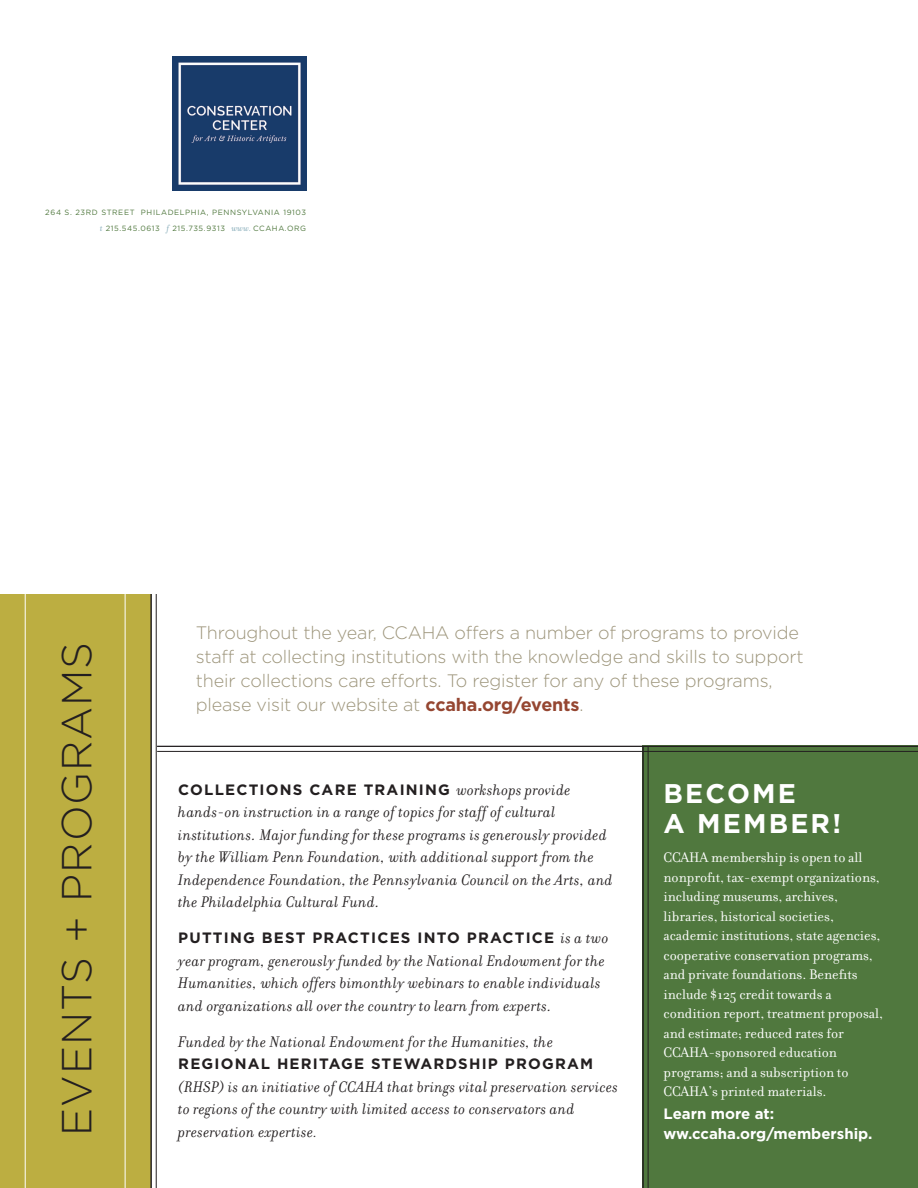
<style>
.page{position:relative;width:918px;height:1188px;background:#fff}
.page>*{position:absolute;margin:0;border:0;box-sizing:border-box;transform-origin:0 0}
.t1{font:300 42px "Gotham";letter-spacing:.02em;color:#231f20}
.new_questions_-_revi{font:700 27px/30px "Gotham";letter-spacing:.08em;color:#fff}
.new_questions_-_para{font:300 18px/24px "Gotham";letter-spacing:-.01em;color:#9d957b}
.t2{font:italic 16.5px/22.5px "Filosofia";letter-spacing:.02em;color:#231f20}
.t3{font:15px/19.5px "Filosofia";color:#fff}
.t4{font:700 15px "Gotham";letter-spacing:.08em;color:#231f20}
.t5{font:700 15px "Gotham";color:#fff}
.t6{font:7.65px/15.9px "Gotham";letter-spacing:.08em;color:#50783e;text-align:right}
.s1{font-family:"Filosofia";font-style:italic;font-size:9.3px;color:#7ca5b3}
.s2{font-weight:700;color:#954631}
.s3{font-family:"Filosofia";font-weight:400;font-style:italic;font-size:16.5px}
.s4{font-size:15px}
</style>
<div class="page">
<div style="left:643px;top:746px;width:275px;height:442px;background:#50783e"></div>
<div style="left:0;top:594px;width:151px;height:594px;background:#bcae41"></div>
<svg style="left:25px;top:594px;width:100px;height:594px"></svg>
<hr style="left:157px;top:746px;width:761px;height:1px;background:#231f20">
<hr style="left:157px;top:751px;width:761px;height:1px;background:#231f20">
<hr style="left:151px;top:594px;width:1px;height:594px;background:#231f20">
<hr style="left:156px;top:594px;width:1px;height:594px;background:#231f20">
<img style="left:172px;top:56px;width:134px;height:134px">
<hr style="left:643px;top:746px;width:1px;height:442px;background:#231f20">
<hr style="left:648px;top:746px;width:1px;height:442px;background:#231f20">
<p class="t6" style="left:45px;top:204px;width:262px">264 S. 23RD STREET PHILADELPHIA, PENNSYLVANIA 19103 <span class="s1">t</span> 215.545.0613 <span class="s1">f</span> 215.735.9313 <span class="s1">www.</span> CCAHA.ORG</p>
<p class="t1" style="left:54px;top:1136px;width:495px;rotate:-90deg">EVENTS + PROGRAMS</p>
<p class="new_questions_-_para" style="left:196px;top:621px;width:609px">Throughout the year, CCAHA offers a number of programs to provide staff at collecting institutions with the knowledge and skills to support their collections care efforts. To register for any of these programs, please visit our website at <span class="s2">ccaha.org/events</span>.</p>
<p class="t4" style="left:178px;top:781px;width:394px">COLLECTIONS CARE TRAINING <span class="s3">workshops provide</span></p>
<p class="t2" style="left:178px;top:801px;width:436px">hands-on instruction in a range of topics for staff of cultural institutions. Major funding for these programs is generously provided by the William Penn Foundation, with additional support from the Independence Foundation, the Pennsylvania Council on the Arts, and the Philadelphia Cultural Fund.</p>
<p class="t4" style="left:178px;top:929px;width:432px">PUTTING BEST PRACTICES INTO PRACTICE <span class="s3">is a two</span></p>
<p class="t2" style="left:178px;top:950px;width:428px">year program, generously funded by the National Endowment for the<br>Humanities, which offers bimonthly webinars to enable individuals and organizations all over the country to learn from experts.</p>
<p class="t2" style="left:178px;top:1031px;width:376px">Funded by the National Endowment for the Humanities, the</p>
<p class="t4" style="left:178px;top:1055px;width:416px">REGIONAL HERITAGE STEWARDSHIP PROGRAM</p>
<p class="t2" style="left:178px;top:1076px;width:441px">(RHSP) is an initiative of CCAHA that brings vital preservation services to regions of the country with limited access to conservators and preservation expertise<span class="s4">.</span></p>
<p class="new_questions_-_revi" style="left:664px;top:778px;width:179px">BECOME<br>A MEMBER!</p>
<p class="t3" style="left:664px;top:848px;width:221px">CCAHA membership is open to all nonprofit, tax-exempt organizations, including museums, archives, libraries, historical societies, academic institutions, state agencies, cooperative conservation programs, and private foundations. Benefits include $125 credit towards a condition report, treatment proposal, and estimate; reduced rates for CCAHA-sponsored education programs; and a subscription to CCAHA’s printed materials.</p>
<p class="t5" style="left:664px;top:1105px;width:112px">Learn more at:</p>
<p class="t5" style="left:664px;top:1125px;width:210px">ww.ccaha.org/membership.</p>
</div>
